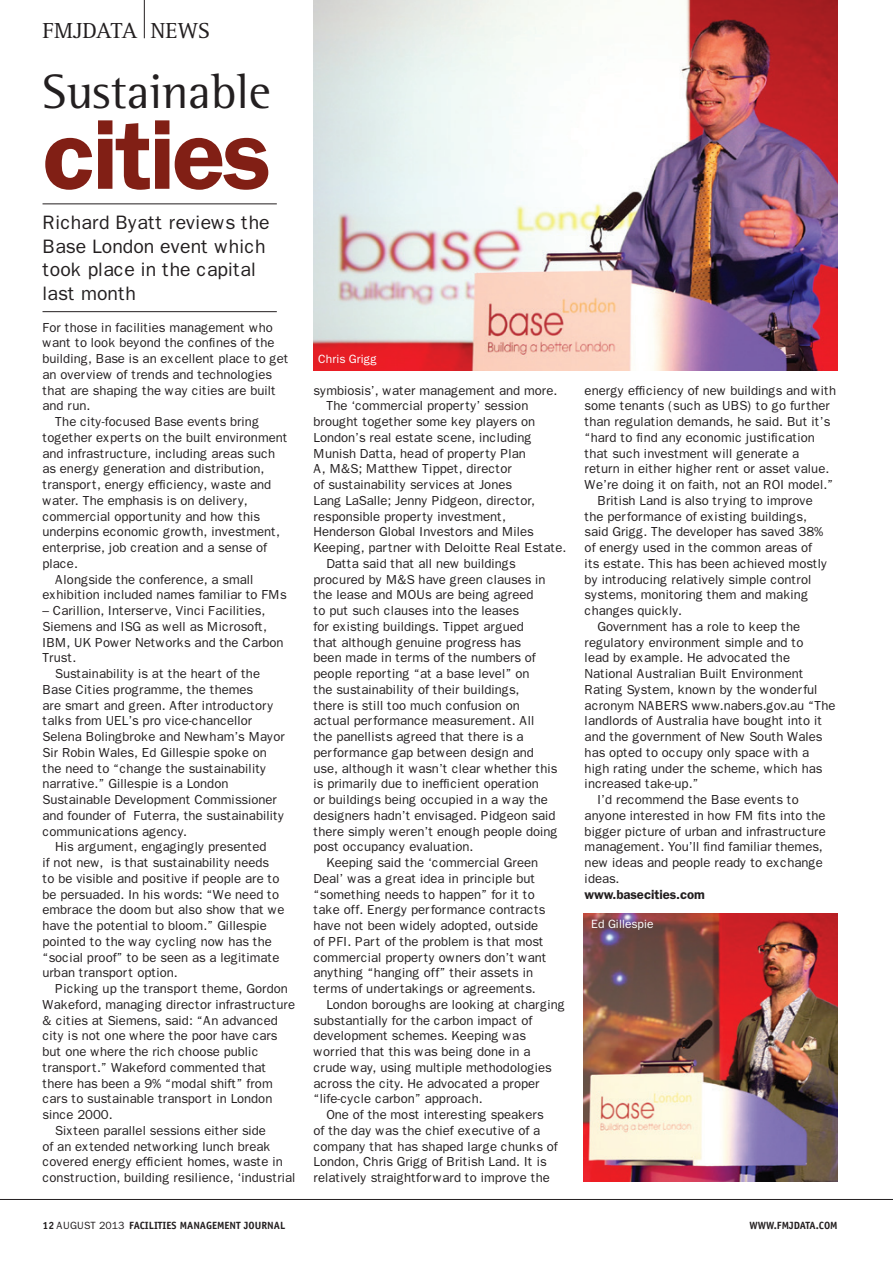
<style>
.page{position:relative;width:893px;height:1263px;background:#fff}
.page>*{position:absolute;margin:0;border:0;box-sizing:border-box;transform-origin:0 0}
.t1{font:600 98.25px "Franklin Gothic";letter-spacing:-.03em;color:#811f15}
.t2{font:49.5px "Rotis Semi Serif";color:#231f20}
.t3{font:22.5px "Rotis Serif";color:#231f20}
.t4{font:19.5px/23.4px "Franklin Gothic";color:#231f20}
.t5{font:13.2px/15.8px "Franklin Gothic";letter-spacing:-.005em;color:#231f20}
.t6{font:12px "Franklin Gothic";letter-spacing:-.005em;color:#fff}
.t7{font:700 10.5px "Officina Sans";color:#231f20}
.s1{font-weight:600}
.s2{font-family:"Franklin Gothic";font-weight:400}
</style>
<div class="page">
<hr style="left:0;top:1199px;width:893px;height:1px;background:#231f20">
<hr style="left:144px;top:0;width:1px;height:38px;background:#231f20">
<img style="left:314px;top:0;width:524px;height:371px">
<img style="left:584px;top:913px;width:254px;height:269px">
<hr style="left:43px;top:311px;width:234px;height:1px;background:#231f20">
<hr style="left:43px;top:204px;width:234px;height:1px;background:#231f20">
<p class="t3" style="left:43px;top:18px;width:169px">FMJDATA NEWS</p>
<p class="t2" style="left:43px;top:62px;width:230px">Sustainable</p>
<p class="t1" style="left:43px;top:97px;width:230px">cities</p>
<p class="t4" style="left:43px;top:211px;width:229px">Richard Byatt reviews the<br>Base London event which took place in the capital last month</p>
<p class="t5" style="left:43px;top:319px;width:248px">For those in facilities management who want to look beyond the confines of the building, Base is an excellent place to get an overview of trends and technologies that are shaping the way cities are built and run.</p>
<p class="t5" style="left:43px;top:414px;width:247px;text-indent:13px">The city-focused Base events bring together experts on the built environment and infrastructure, including areas such as energy generation and distribution, transport, energy efficiency, waste and water. The emphasis is on delivery, commercial opportunity and how this underpins economic growth, investment, enterprise, job creation and a sense of place.</p>
<p class="t5" style="left:43px;top:571px;width:246px;text-indent:13px">Alongside the conference, a small exhibition included names familiar to FMs</p>
<p class="t5" style="left:43px;top:603px;width:243px">– Carillion, Interserve, Vinci Facilities,<br>Siemens and ISG as well as Microsoft,<br>IBM, UK Power Networks and the Carbon<br>Trust.</p>
<p class="t5" style="left:43px;top:666px;width:244px;text-indent:13px">Sustainability is at the heart of the Base Cities programme, the themes<br>are smart and green. After introductory talks from UEL’s pro vice-chancellor Selena Bolingbroke and Newham’s Mayor Sir Robin Wales, Ed Gillespie spoke on the need to “change the sustainability narrative.” Gillespie is a London Sustainable Development Commissioner and founder of Futerra, the sustainability communications agency.</p>
<p class="t5" style="left:43px;top:839px;width:244px;text-indent:13px">His argument, engagingly presented<br>if not new, is that sustainability needs<br>to be visible and positive if people are to be persuaded. In his words: “We need to embrace the doom but also show that we have the potential to bloom.” Gillespie pointed to the way cycling now has the “social proof” to be seen as a legitimate urban transport option.</p>
<p class="t5" style="left:43px;top:981px;width:254px;text-indent:13px">Picking up the transport theme, Gordon Wakeford, managing director infrastructure &amp; cities at Siemens, said: “An advanced city is not one where the poor have cars but one where the rich choose public transport.” Wakeford commented that there has been a 9% “modal shift” from cars to sustainable transport in London since 2000.</p>
<p class="t5" style="left:43px;top:1123px;width:255px;text-indent:13px">Sixteen parallel sessions either side<br>of an extended networking lunch break covered energy efficient homes, waste in construction, building resilience, ‘industrial</p>
<p class="t6" style="left:318px;top:352px;width:61px">Chris Grigg</p>
<p class="t5" style="left:314px;top:382px;width:245px">symbiosis’, water management and more.</p>
<p class="t5" style="left:314px;top:398px;width:254px;text-indent:13px">The ‘commercial property’ session brought together some key players on London’s real estate scene, including Munish Datta, head of property Plan<br>A, M&amp;S; Matthew Tippet, director<br>of sustainability services at Jones<br>Lang LaSalle; Jenny Pidgeon, director, responsible property investment, Henderson Global Investors and Miles Keeping, partner with Deloitte Real Estate.</p>
<p class="t5" style="left:314px;top:556px;width:246px;text-indent:13px">Datta said that all new buildings procured by M&amp;S have green clauses in the lease and MOUs are being agreed<br>to put such clauses into the leases<br>for existing buildings. Tippet argued<br>that although genuine progress has<br>been made in terms of the numbers of people reporting “at a base level” on<br>the sustainability of their buildings,<br>there is still too much confusion on actual performance measurement. All<br>the panellists agreed that there is a performance gap between design and use, although it wasn’t clear whether this is primarily due to inefficient operation<br>or buildings being occupied in a way the designers hadn’t envisaged. Pidgeon said there simply weren’t enough people doing post occupancy evaluation.</p>
<p class="t5" style="left:314px;top:855px;width:235px;text-indent:13px">Keeping said the ‘commercial Green Deal’ was a great idea in principle but “something needs to happen” for it to take off. Energy performance contracts have not been widely adopted, outside of PFI. Part of the problem is that most commercial property owners don’t want anything “hanging off” their assets in terms of undertakings or agreements.</p>
<p class="t5" style="left:314px;top:997px;width:253px;text-indent:13px">London boroughs are looking at charging substantially for the carbon impact of development schemes. Keeping was worried that this was being done in a crude way, using multiple methodologies across the city. He advocated a proper “life-cycle carbon” approach.</p>
<p class="t5" style="left:314px;top:1107px;width:246px;text-indent:13px">One of the most interesting speakers of the day was the chief executive of a company that has shaped large chunks of London, Chris Grigg of British Land. It is relatively straightforward to improve the</p>
<p class="t5" style="left:585px;top:382px;width:253px">energy efficiency of new buildings and with some tenants (such as UBS) to go further than regulation demands, he said. But it’s “hard to find any economic justification that such investment will generate a return in either higher rent or asset value.<br>We’re doing it on faith, not an ROI model.”</p>
<p class="t5" style="left:585px;top:493px;width:244px;text-indent:13px">British Land is also trying to improve the performance of existing buildings, said Grigg. The developer has saved 38% of energy used in the common areas of its estate. This has been achieved mostly by introducing relatively simple control systems, monitoring them and making changes quickly.</p>
<p class="t5" style="left:585px;top:619px;width:252px;text-indent:13px">Government has a role to keep the regulatory environment simple and to<br>lead by example. He advocated the National Australian Built Environment Rating System, known by the wonderful acronym NABERS www.nabers.gov.au “The landlords of Australia have bought into it and the government of New South Wales has opted to occupy only space with a high rating under the scheme, which has increased take-up.”</p>
<p class="t5" style="left:585px;top:792px;width:243px;text-indent:13px">I’d recommend the Base events to anyone interested in how FM fits into the bigger picture of urban and infrastructure management. You’ll find familiar themes, new ideas and people ready to exchange ideas.<br><span class="s1">www.basecities.com</span></p>
<p class="t6" style="left:591px;top:917px;width:64px">Ed Gillespie</p>
<p class="t7" style="left:43px;top:1218px;width:244px">12 <span class="s2">AUGUST 2013</span> FACILITIES MANAGEMENT JOURNAL</p>
<p class="t7" style="left:750px;top:1218px;width:90px">WWW.FMJDATA.COM</p>
</div>
